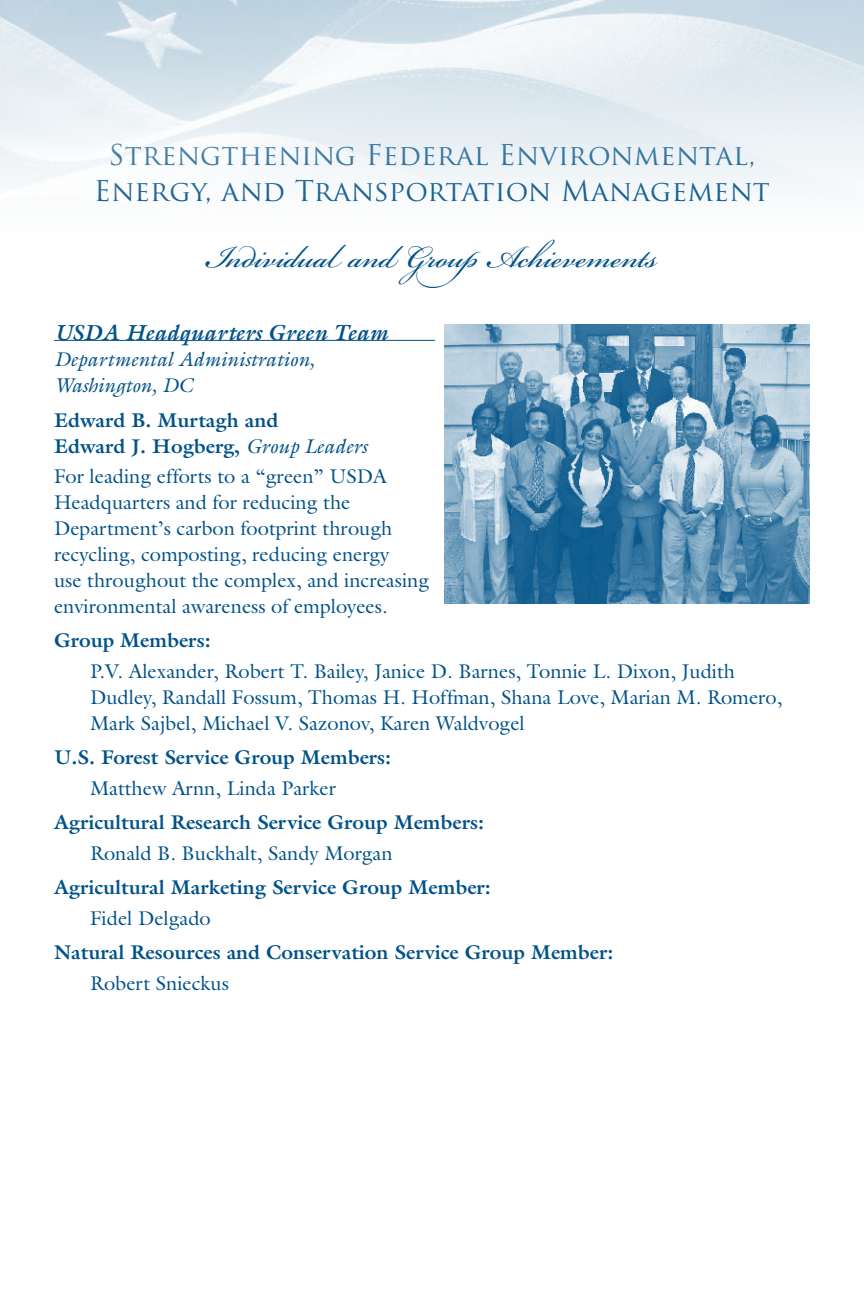
<style>
.page{position:relative;width:864px;height:1296px;background:#fff}
.page>*{position:absolute;margin:0;border:0;box-sizing:border-box;transform-origin:0 0}
.t1{font:48px "Bickham Script Pro";color:#005288}
.t2{font:28px/36px "Trajan Pro";letter-spacing:.01em;color:#005288;text-align:center}
.t3{font:italic 700 22px "Galliard";letter-spacing:.01em;color:#005288}
.t4{font:20px/26px "Galliard";color:#005288}
.t5{font:700 20px/26px "Galliard";color:#005288}
.t6{font:italic 20px/26px "Galliard";color:#005288}
.s1{font-weight:400;font-style:italic}
</style>
<div class="page">
<hr style="left:54px;top:340px;width:381px;height:1px;background:#005288">
<img style="left:444px;top:324px;width:366px;height:280px">
<h2 class="t2" style="left:94px;top:137px;width:678px">Strengthening Federal Environmental,<br>Energy, and Transportation Management</h2>
<h1 class="t1" style="left:206px;top:223px;width:455px">Individual and GroupAchievements</h1>
<p class="t3" style="left:54px;top:319px;width:336px">USDA Headquarters Green Team</p>
<p class="t6" style="left:54px;top:346px;width:262px">Departmental Administration,<br>Washington, DC</p>
<p class="t5" style="left:54px;top:406px;width:315px">Edward B. Murtagh and<br>Edward J. Hogberg, <span class="s1">Group Leaders</span></p>
<p class="t4" style="left:54px;top:463px;width:377px">For leading efforts to a “green” USDA Headquarters and for reducing the Department’s carbon footprint through recycling, composting, reducing energy<br>use throughout the complex, and increasing environmental awareness of employees.</p>
<p class="t5" style="left:54px;top:627px;width:158px">Group Members:</p>
<p class="t4" style="left:90px;top:658px;width:694px">P.V. Alexander, Robert T. Bailey, Janice D. Barnes, Tonnie L. Dixon, Judith<br>Dudley, Randall Fossum, Thomas H. Hoffman, Shana Love, Marian M. Romero,<br>Mark Sajbel, Michael V. Sazonov, Karen Waldvogel</p>
<p class="t5" style="left:54px;top:744px;width:339px">U.S. Forest Service Group Members:</p>
<p class="t4" style="left:90px;top:775px;width:247px">Matthew Arnn, Linda Parker</p>
<p class="t5" style="left:54px;top:809px;width:432px">Agricultural Research Service Group Members:</p>
<p class="t4" style="left:90px;top:840px;width:304px">Ronald B. Buckhalt, Sandy Morgan</p>
<p class="t5" style="left:54px;top:874px;width:438px">Agricultural Marketing Service Group Member:</p>
<p class="t4" style="left:90px;top:905px;width:122px">Fidel Delgado</p>
<p class="t5" style="left:54px;top:939px;width:561px">Natural Resources and Conservation Service Group Member:</p>
<p class="t4" style="left:90px;top:970px;width:141px">Robert Snieckus</p>
</div>
